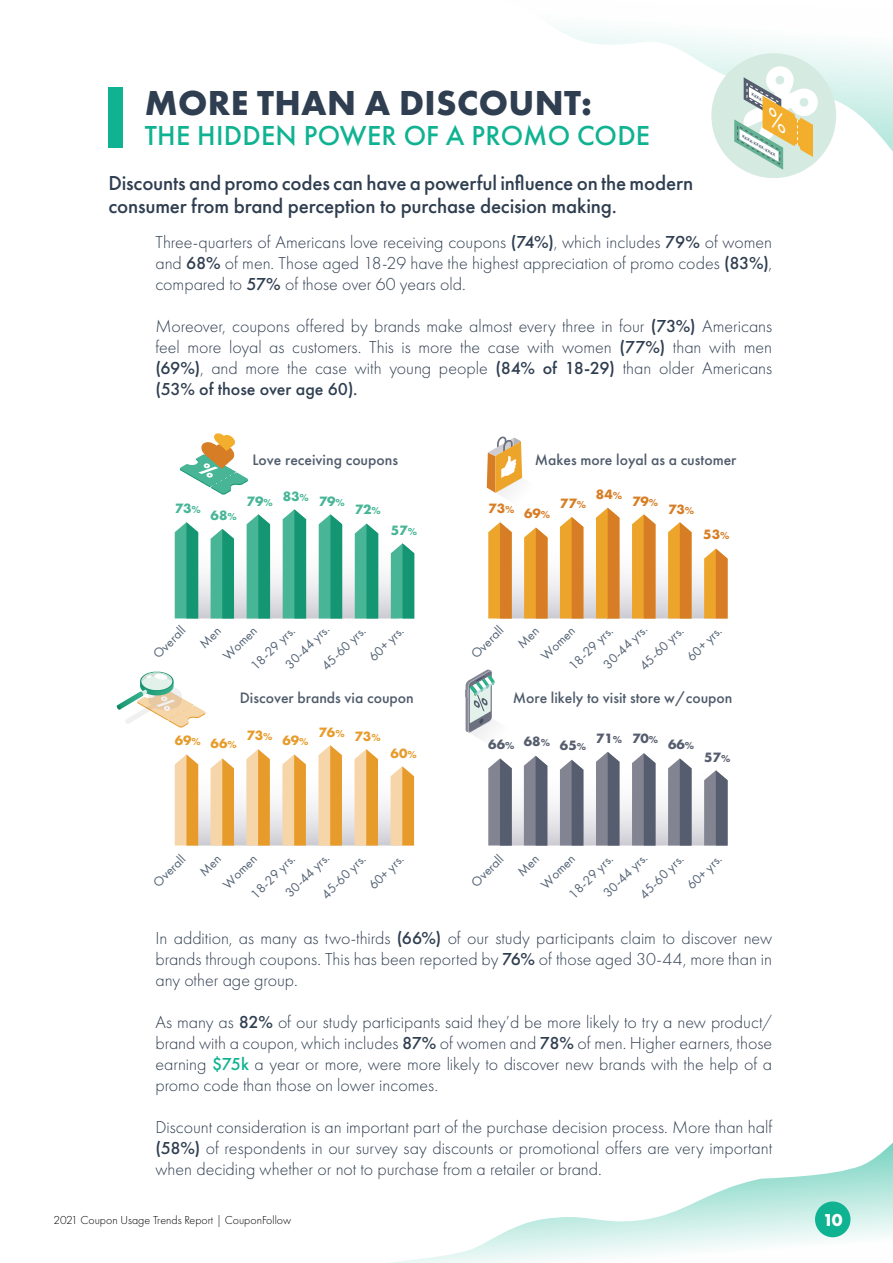
<style>
.page{position:relative;width:893px;height:1263px;background:#fff}
.page>*{position:absolute;margin:0;border:0;box-sizing:border-box;transform-origin:0 0}
.t1{font:700 36px "Futura PT";letter-spacing:.01em;color:#2f3e50}
.t2{font:500 28.5px "Futura PT";letter-spacing:.01em;color:#0fb291}
.t3{font:500 21px/22.5px "Futura PT";letter-spacing:-.01em;color:#2f3e50}
.t4{font:300 18px/21px "Futura PT";color:#2f3e50;text-align:justify}
.t5{font:700 18px "Futura PT";color:#fff}
.t6{font:500 15.75px "Futura PT";color:#4f5b6b}
.t7{font:700 14.1px "Futura PT";color:#47b596}
.t8{font:700 14.1px "Futura PT";color:#d77d25}
.t9{font:700 14.1px "Futura PT";color:#e79b2a}
.t10{font:700 14.1px "Futura PT";color:#555d6e}
.t11{font:13.5px/27px "Futura PT";color:#546375}
.t12{font:300 12px "Futura PT";color:#000}
.t13{font:italic 700 3.6px "Futura PT";color:#546375;scale:1.15 1}
.s1{font-weight:500}
.s2{font-size:10.5px}
.s3{font-weight:500;color:#0fb291}
</style>
<div class="page">
<svg style="left:391px;top:1143px;width:502px;height:120px"></svg>
<div style="left:815px;top:1201px;width:35px;height:36px;background:#0fb291;border-radius:50%"></div>
<svg style="left:198px;top:519px;width:193px;height:99px"></svg>
<svg style="left:512px;top:517px;width:205px;height:101px"></svg>
<svg style="left:198px;top:759px;width:193px;height:86px"></svg>
<svg style="left:175px;top:522px;width:23px;height:96px;background:#38aa8a"></svg>
<svg style="left:211px;top:529px;width:23px;height:89px;background:#38a98a"></svg>
<svg style="left:247px;top:514px;width:23px;height:104px;background:#37a989"></svg>
<svg style="left:283px;top:509px;width:23px;height:109px;background:#37a989"></svg>
<svg style="left:319px;top:514px;width:23px;height:104px;background:#38a989"></svg>
<svg style="left:355px;top:524px;width:23px;height:94px;background:#37a989"></svg>
<svg style="left:391px;top:543px;width:23px;height:75px;background:#3cab8c"></svg>
<svg style="left:488px;top:522px;width:24px;height:96px;background:#e39836"></svg>
<svg style="left:524px;top:527px;width:24px;height:91px;background:#e39837"></svg>
<svg style="left:560px;top:517px;width:23px;height:101px;background:#e39532"></svg>
<svg style="left:596px;top:508px;width:23px;height:110px;background:#e39530"></svg>
<svg style="left:632px;top:514px;width:23px;height:104px;background:#e39632"></svg>
<svg style="left:668px;top:522px;width:23px;height:96px;background:#e39734"></svg>
<svg style="left:704px;top:549px;width:24px;height:69px;background:#e49938"></svg>
<svg style="left:175px;top:754px;width:23px;height:91px;background:#efbc72"></svg>
<svg style="left:211px;top:758px;width:23px;height:87px;background:#efbb71"></svg>
<svg style="left:246px;top:749px;width:24px;height:96px;background:#efbc74"></svg>
<svg style="left:282px;top:754px;width:24px;height:91px;background:#efbd74"></svg>
<svg style="left:318px;top:745px;width:24px;height:100px;background:#efbc74"></svg>
<svg style="left:355px;top:749px;width:23px;height:96px;background:#efbb70"></svg>
<svg style="left:391px;top:766px;width:23px;height:79px;background:#efbc72"></svg>
<div style="left:500px;top:735px;width:216px;height:110px;background:linear-gradient(to bottom,#fff,#dddde1)"></div>
<svg style="left:488px;top:758px;width:24px;height:87px;background:#767b89"></svg>
<svg style="left:524px;top:756px;width:23px;height:89px;background:#737786"></svg>
<svg style="left:560px;top:760px;width:23px;height:85px;background:#737886"></svg>
<svg style="left:596px;top:752px;width:23px;height:93px;background:#737786"></svg>
<svg style="left:632px;top:753px;width:23px;height:92px;background:#747887"></svg>
<svg style="left:668px;top:758px;width:23px;height:87px;background:#757988"></svg>
<svg style="left:704px;top:770px;width:24px;height:75px;background:#777c8a"></svg>
<svg style="left:180px;top:433px;width:68px;height:62px"></svg>
<svg style="left:487px;top:436px;width:36px;height:61px"></svg>
<svg style="left:117px;top:671px;width:89px;height:57px"></svg>
<svg style="left:465px;top:669px;width:55px;height:81px"></svg>
<div style="left:108px;top:87px;width:15px;height:60px;background:#0fb291"></div>
<svg style="left:553px;top:26px;width:340px;height:126px"></svg>
<div style="left:711px;top:53px;width:125px;height:125px;background:#d5eae1;border-radius:50%"></div>
<svg style="left:734px;top:64px;width:86px;height:106px"></svg>
<h1 class="t1" style="left:145px;top:79px;width:449px">MORE THAN A DISCOUNT:</h1>
<h2 class="t2" style="left:145px;top:118px;width:507px">THE HIDDEN POWER OF A PROMO CODE</h2>
<p class="t3" style="left:108px;top:172px;width:586px">Discounts and promo codes can have a powerful influence on the modern consumer from brand perception to purchase decision making.</p>
<p class="t4" style="left:155px;top:231px;width:618px">Three-quarters of Americans love receiving coupons <span class="s1">(74%)</span>, which includes <span class="s1">79%</span> of women and <span class="s1">68%</span> of men. Those aged 18-29 have the highest appreciation of promo codes <span class="s1">(83%)</span>, compared to <span class="s1">57%</span> of those over 60 years old.</p>
<p class="t4" style="left:155px;top:315px;width:618px">Moreover, coupons offered by brands make almost every three in four <span class="s1">(73%)</span> Americans feel more loyal as customers. This is more the case with women <span class="s1">(77%)</span> than with men <span class="s1">(69%)</span>, and more the case with young people <span class="s1">(84% of 18-29)</span> than older Americans <span class="s1">(53% of those over age 60).</span></p>
<p class="t13" style="left:753px;top:92px;width:23px;rotate:30deg">XXXX-XXXX</p>
<p class="t13" style="left:744px;top:134px;width:35px;rotate:30deg">XXXX-XXXX-XXXX</p>
<p class="t7" style="left:175px;top:499px;width:28px">73<span class="s2">%</span></p>
<p class="t7" style="left:211px;top:506px;width:28px">68<span class="s2">%</span></p>
<p class="t6" style="left:252px;top:450px;width:147px">Love receiving coupons</p>
<p class="t6" style="left:535px;top:450px;width:203px">Makes more loyal as a customer</p>
<p class="t7" style="left:247px;top:492px;width:100px">79<span class="s2">%</span> 83<sup>%</sup> 79<span class="s2">%</span></p>
<p class="t7" style="left:355px;top:500px;width:28px">72<span class="s2">%</span></p>
<p class="t7" style="left:391px;top:522px;width:28px">57<span class="s2">%</span></p>
<p class="t8" style="left:488px;top:499px;width:28px">73<span class="s2">%</span></p>
<p class="t8" style="left:524px;top:504px;width:28px">69<span class="s2">%</span></p>
<p class="t8" style="left:560px;top:494px;width:28px">77<span class="s2">%</span></p>
<p class="t8" style="left:596px;top:485px;width:28px">84<span class="s2">%</span></p>
<p class="t8" style="left:632px;top:492px;width:28px">79<span class="s2">%</span></p>
<p class="t8" style="left:668px;top:500px;width:28px">73<span class="s2">%</span></p>
<p class="t8" style="left:703px;top:525px;width:28px">53<span class="s2">%</span></p>
<p class="t11" style="left:146px;top:647px;width:41px;rotate:-45deg">Overall</p>
<p class="t11" style="left:216px;top:648px;width:44px;rotate:-45deg">Women</p>
<p class="t11" style="left:314px;top:658px;width:58px;rotate:-45deg">45-60 yrs.</p>
<p class="t11" style="left:361px;top:649px;width:45px;rotate:-45deg">60+ yrs.</p>
<p class="t11" style="left:464px;top:647px;width:41px;rotate:-45deg">Overall</p>
<p class="t11" style="left:534px;top:648px;width:44px;rotate:-45deg">Women</p>
<p class="t11" style="left:278px;top:657px;width:58px;rotate:-45deg">30-44 yrs.</p>
<p class="t11" style="left:596px;top:657px;width:58px;rotate:-45deg">30-44 yrs.</p>
<p class="t11" style="left:243px;top:658px;width:58px;rotate:-45deg">18-29 yrs.</p>
<p class="t11" style="left:632px;top:658px;width:58px;rotate:-45deg">45-60 yrs.</p>
<p class="t11" style="left:679px;top:649px;width:45px;rotate:-45deg">60+ yrs.</p>
<p class="t11" style="left:561px;top:658px;width:58px;rotate:-45deg">18-29 yrs.</p>
<p class="t6" style="left:240px;top:688px;width:176px">Discover brands via coupon</p>
<p class="t6" style="left:513px;top:688px;width:221px">More likely to visit store w/coupon</p>
<p class="t9" style="left:175px;top:733px;width:64px">69<span class="s2">%</span> 66<sub>%</sub></p>
<p class="t9" style="left:246px;top:729px;width:64px">73<sup>%</sup> 69<sub>%</sub></p>
<p class="t9" style="left:318px;top:725px;width:64px">76<span class="s2">%</span> 73<sub>%</sub></p>
<p class="t9" style="left:391px;top:744px;width:28px">60<span class="s2">%</span></p>
<p class="t10" style="left:488px;top:735px;width:99px">66<span class="s2">%</span> 68<sup>%</sup> 65<span class="s2">%</span></p>
<p class="t10" style="left:596px;top:729px;width:100px">71<span class="s2">%</span> 70<span class="s2">%</span> 66<sub>%</sub></p>
<p class="t10" style="left:704px;top:748px;width:28px">57<span class="s2">%</span></p>
<p class="t11" style="left:146px;top:875px;width:41px;rotate:-45deg">Overall</p>
<p class="t11" style="left:216px;top:877px;width:44px;rotate:-45deg">Women</p>
<p class="t11" style="left:314px;top:887px;width:58px;rotate:-45deg">45-60 yrs.</p>
<p class="t11" style="left:361px;top:878px;width:45px;rotate:-45deg">60+ yrs.</p>
<p class="t11" style="left:464px;top:875px;width:41px;rotate:-45deg">Overall</p>
<p class="t11" style="left:534px;top:877px;width:44px;rotate:-45deg">Women</p>
<p class="t11" style="left:596px;top:885px;width:58px;rotate:-45deg">30-44 yrs.</p>
<p class="t11" style="left:278px;top:885px;width:58px;rotate:-45deg">30-44 yrs.</p>
<p class="t11" style="left:561px;top:887px;width:58px;rotate:-45deg">18-29 yrs.</p>
<p class="t11" style="left:660px;top:858px;width:45px;text-indent:-40px;rotate:-45deg">45-60 yrs.<br>60+ yrs.</p>
<p class="t11" style="left:243px;top:887px;width:58px;rotate:-45deg">18-29 yrs.</p>
<p class="t4" style="left:155px;top:928px;width:618px">In addition, as many as two-thirds <span class="s1">(66%)</span> of our study participants claim to discover new brands through coupons. This has been reported by <span class="s1">76%</span> of those aged 30-44, more than in any other age group.</p>
<p class="t4" style="left:155px;top:1012px;width:618px">As many as <span class="s1">82%</span> of our study participants said they’d be more likely to try a new product/ brand with a coupon, which includes <span class="s1">87%</span> of women and <span class="s1">78%</span> of men. Higher earners, those earning <span class="s3">$75k</span> a year or more, were more likely to discover new brands with the help of a promo code than those on lower incomes.</p>
<p class="t4" style="left:155px;top:1117px;width:618px">Discount consideration is an important part of the purchase decision process. More than half <span class="s1">(58%)</span> of respondents in our survey say discounts or promotional offers are very important when deciding whether or not to purchase from a retailer or brand.</p>
<p class="t12" style="left:54px;top:1213px;width:239px">2021 Coupon Usage Trends Report | CouponFollow</p>
<p class="t5" style="left:823px;top:1208px;width:22px">10</p>
</div>
